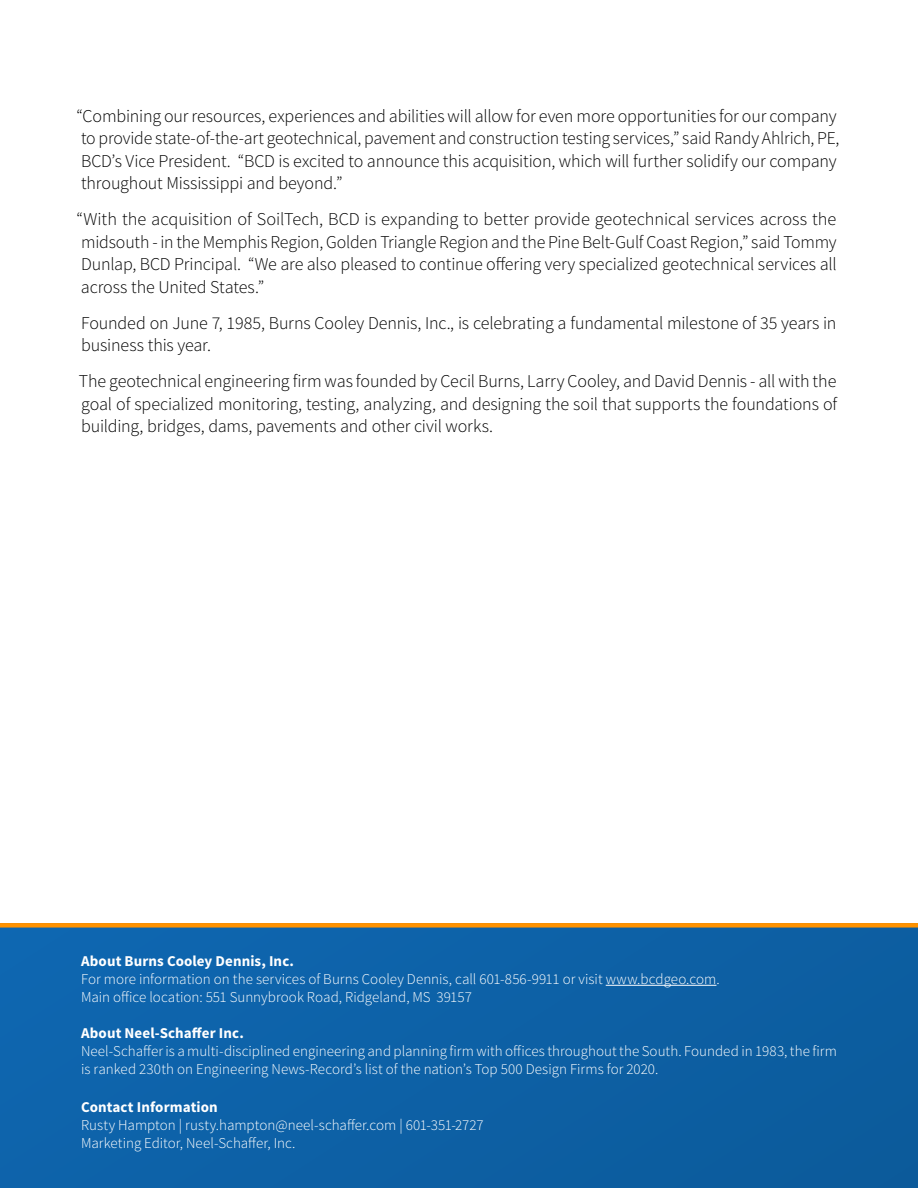
<style>
.page{position:relative;width:918px;height:1188px;background:#fff}
.page>*{position:absolute;margin:0;border:0;box-sizing:border-box;transform-origin:0 0}
.t1{font:300 18px/22.5px "Source Sans Pro";letter-spacing:-.01em;color:#000}
.t2{font:300 15px/18px "Source Sans Pro";color:#fff}
.t3{font:700 15px "Source Sans Pro";letter-spacing:.005em;color:#fff}
</style>
<div class="page">
<div style="left:0;top:923px;width:918px;height:265px;background:#0d61a6"></div>
<hr style="left:606px;top:985px;width:110px;height:1px;background:#fff">
<div style="left:0;top:923px;width:918px;height:5px;background:#ff9200"></div>
<p class="t1" style="left:77px;top:104px;width:764px">“Combining our resources, experiences and abilities will allow for even more opportunities for our company to provide state-of-the-art geotechnical, pavement and construction testing services,” said Randy Ahlrich, PE, BCD’s Vice President. “BCD is excited to announce this acquisition, which will further solidify our company throughout Mississippi and beyond.”</p>
<p class="t1" style="left:77px;top:208px;width:762px;text-align:justify">“With the acquisition of SoilTech, BCD is expanding to better provide geotechnical services across the midsouth - in the Memphis Region, Golden Triangle Region and the Pine Belt-Gulf Coast Region,” said Tommy Dunlap, BCD Principal. “We are also pleased to continue offering very specialized geotechnical services all across the United States.”</p>
<p class="t1" style="left:81px;top:311px;width:757px">Founded on June 7, 1985, Burns Cooley Dennis, Inc., is celebrating a fundamental milestone of 35 years in business this year.</p>
<p class="t1" style="left:79px;top:370px;width:760px;text-align:justify">The geotechnical engineering firm was founded by Cecil Burns, Larry Cooley, and David Dennis - all with the goal of specialized monitoring, testing, analyzing, and designing the soil that supports the foundations of building, bridges, dams, pavements and other civil works.</p>
<p class="t3" style="left:81px;top:951px;width:215px">About Burns Cooley Dennis, Inc.</p>
<p class="t2" style="left:81px;top:970px;width:640px">For more information on the services of Burns Cooley Dennis, call 601-856-9911 or visit www.bcdgeo.com.</p>
<p class="t2" style="left:81px;top:988px;width:392px">Main office location: 551 Sunnybrook Road, Ridgeland, MS 39157</p>
<p class="t3" style="left:81px;top:1023px;width:164px">About Neel-Schaffer Inc.</p>
<p class="t2" style="left:81px;top:1042px;width:758px">Neel-Schaffer is a multi-disciplined engineering and planning firm with offices throughout the South. Founded in 1983, the firm is ranked 230th on Engineering News-Record’s list of the nation’s Top 500 Design Firms for 2020.</p>
<p class="t3" style="left:81px;top:1097px;width:138px">Contact Information</p>
<p class="t2" style="left:81px;top:1116px;width:404px">Rusty Hampton | rusty.hampton@neel-schaffer.com | 601-351-2727</p>
<p class="t2" style="left:81px;top:1134px;width:216px">Marketing Editor, Neel-Schaffer, Inc.</p>
</div>
